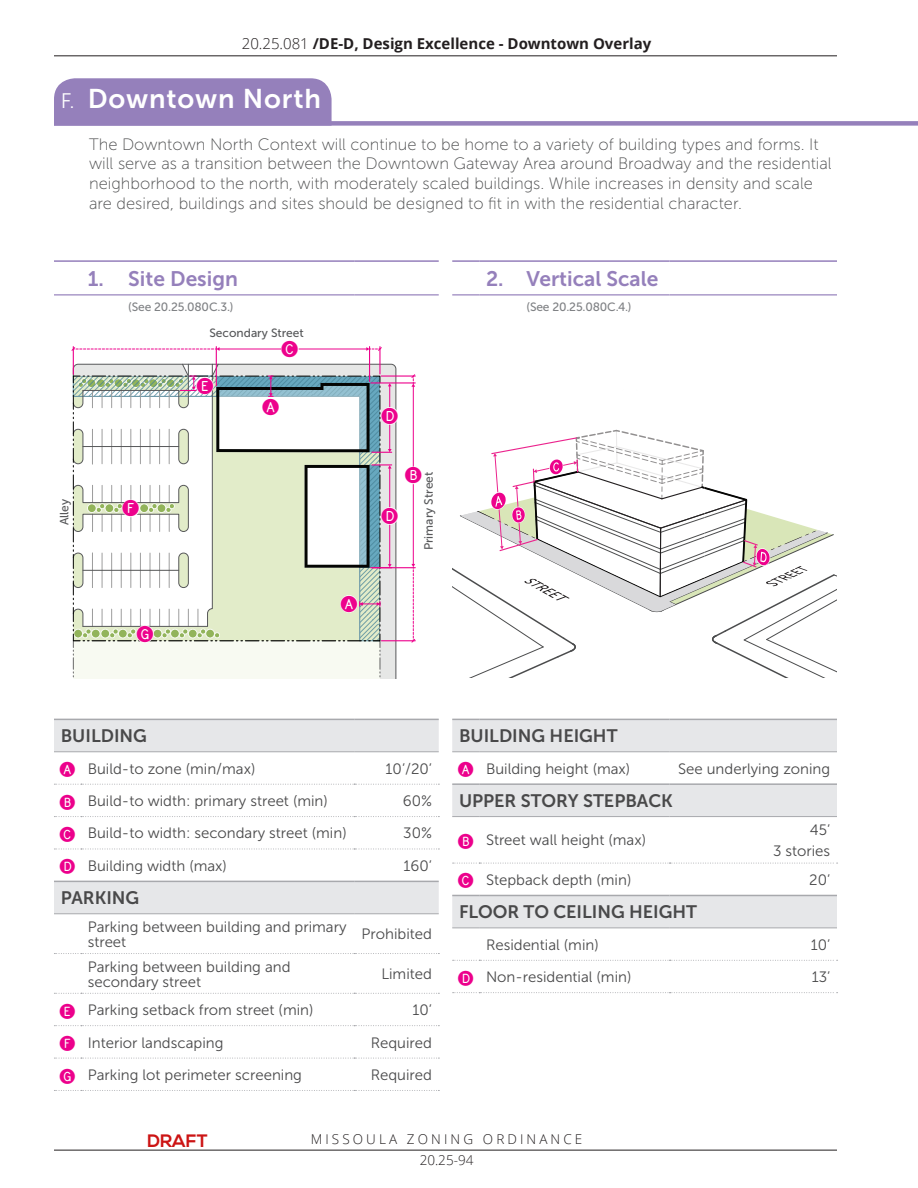
<style>
.page{position:relative;width:918px;height:1188px;background:#fff}
.page>*{position:absolute;margin:0;border:0;box-sizing:border-box;transform-origin:0 0}
.t1{font:27px "Museo Sans 700";letter-spacing:.03em;color:#fff}
.t2{font:21px "Museo Sans 700";color:#9580bb}
.t3{font:19.35px "Knappast";color:#ed028c}
.t4{font:18px "Museo Sans 700";color:#49494a}
.t5{font:700 18px "Nexa";color:#cc1414}
.t6{font:16.5px/19.8px "Museo Sans 100";color:#4b4c4d}
.t7{font:15px/15px "Museo Sans 300";color:#49494a}
.t8{font:700 15px "Open Sans";color:#231f20}
.t9{font:300 13.5px "Open Sans";letter-spacing:.23em;color:#231f20}
.t10{font:12px "Museo Sans 500";letter-spacing:-.01em;color:#808285}
.t11{font:12px "Museo Sans 500";color:#57585a}
.s1{font-weight:300}
.s2{font-family:"Museo Sans 300";font-size:21px}
.s3{font-family:"Knappast";font-size:18px;color:#ec008c}
</style>
<div class="page">
<hr style="left:54px;top:55px;width:783px;height:1px;background:#231f20">
<hr style="left:54px;top:1150px;width:783px;height:1px;background:#231f20">
<svg style="left:54px;top:720px;width:385px;height:193px"></svg>
<svg style="left:54px;top:816px;width:385px;height:1px"></svg>
<svg style="left:54px;top:849px;width:385px;height:1px"></svg>
<svg style="left:54px;top:719px;width:27px;height:1px"></svg>
<hr style="left:81px;top:719px;width:273px;height:1px;background:#a8a9ad">
<hr style="left:354px;top:719px;width:85px;height:1px;background:#a8a9ad">
<svg style="left:54px;top:881px;width:27px;height:1px"></svg>
<hr style="left:81px;top:881px;width:273px;height:1px;background:#a8a9ad">
<hr style="left:354px;top:881px;width:85px;height:1px;background:#a8a9ad">
<svg style="left:54px;top:784px;width:385px;height:1px"></svg>
<hr style="left:54px;top:260px;width:27px;height:2px;background:#9580bb">
<hr style="left:81px;top:260px;width:273px;height:2px;background:#9580bb">
<hr style="left:354px;top:260px;width:85px;height:2px;background:#9580bb">
<hr style="left:54px;top:294px;width:27px;height:2px;background:#aa9ac9">
<hr style="left:81px;top:294px;width:273px;height:2px;background:#aa9ac9">
<hr style="left:354px;top:294px;width:85px;height:2px;background:#aa9ac9">
<svg style="left:54px;top:751px;width:27px;height:1px"></svg>
<hr style="left:81px;top:751px;width:273px;height:1px;background:#a8a9ad">
<hr style="left:354px;top:751px;width:85px;height:1px;background:#a8a9ad">
<svg style="left:54px;top:913px;width:27px;height:1px"></svg>
<hr style="left:81px;top:913px;width:273px;height:1px;background:#a8a9ad">
<hr style="left:354px;top:913px;width:85px;height:1px;background:#a8a9ad">
<svg style="left:54px;top:953px;width:385px;height:1px"></svg>
<svg style="left:54px;top:993px;width:385px;height:1px"></svg>
<svg style="left:54px;top:1025px;width:385px;height:1px"></svg>
<svg style="left:54px;top:1058px;width:385px;height:1px"></svg>
<svg style="left:54px;top:1090px;width:385px;height:1px"></svg>
<hr style="left:413px;top:386px;width:1px;height:178px;background:#ed028c">
<hr style="left:372px;top:567px;width:43px;height:1px;background:#ed028c">
<hr style="left:371px;top:382px;width:44px;height:2px;background:#ed028c">
<hr style="left:381px;top:640px;width:34px;height:1px;background:#ed028c">
<hr style="left:381px;top:375px;width:34px;height:2px;background:#ed028c">
<svg style="left:411px;top:564px;width:4px;height:79px"></svg>
<div style="left:404px;top:467px;width:18px;height:17px;background:#fff;border-radius:50%"></div>
<svg style="left:71px;top:347px;width:321px;height:332px"></svg>
<svg style="left:411px;top:374px;width:4px;height:13px"></svg>
<div style="left:122px;top:500px;width:18px;height:17px;background:#fff;border-radius:50%"></div>
<div style="left:136px;top:625px;width:18px;height:18px;background:#fff;border-radius:50%"></div>
<svg style="left:452px;top:720px;width:385px;height:208px"></svg>
<svg style="left:452px;top:719px;width:27px;height:1px"></svg>
<hr style="left:479px;top:719px;width:191px;height:1px;background:#a8a9ad">
<hr style="left:670px;top:719px;width:167px;height:1px;background:#a8a9ad">
<hr style="left:452px;top:783px;width:27px;height:2px;background:#a8a9ad">
<hr style="left:479px;top:783px;width:191px;height:2px;background:#a8a9ad">
<hr style="left:670px;top:783px;width:167px;height:2px;background:#a8a9ad">
<svg style="left:452px;top:895px;width:27px;height:1px"></svg>
<hr style="left:479px;top:895px;width:191px;height:1px;background:#a8a9ad">
<hr style="left:670px;top:895px;width:167px;height:1px;background:#a8a9ad">
<hr style="left:452px;top:260px;width:27px;height:2px;background:#9580bb">
<hr style="left:479px;top:260px;width:191px;height:2px;background:#9580bb">
<hr style="left:670px;top:260px;width:167px;height:2px;background:#9580bb">
<hr style="left:452px;top:294px;width:27px;height:2px;background:#aa9ac9">
<hr style="left:479px;top:294px;width:191px;height:2px;background:#aa9ac9">
<hr style="left:670px;top:294px;width:167px;height:2px;background:#aa9ac9">
<svg style="left:452px;top:751px;width:27px;height:1px"></svg>
<hr style="left:479px;top:751px;width:191px;height:1px;background:#a8a9ad">
<hr style="left:670px;top:751px;width:167px;height:1px;background:#a8a9ad">
<svg style="left:452px;top:816px;width:27px;height:1px"></svg>
<hr style="left:479px;top:816px;width:191px;height:1px;background:#a8a9ad">
<hr style="left:670px;top:816px;width:167px;height:1px;background:#a8a9ad">
<svg style="left:452px;top:928px;width:27px;height:1px"></svg>
<hr style="left:479px;top:928px;width:191px;height:1px;background:#a8a9ad">
<hr style="left:670px;top:928px;width:167px;height:1px;background:#a8a9ad">
<svg style="left:453px;top:863px;width:385px;height:1px"></svg>
<svg style="left:453px;top:960px;width:385px;height:1px"></svg>
<svg style="left:453px;top:992px;width:385px;height:1px"></svg>
<svg style="left:452px;top:430px;width:385px;height:248px"></svg>
<div style="left:54px;top:78px;width:278px;height:43px;background:#9580bb"></div>
<div style="left:54px;top:121px;width:864px;height:5px;background:#9580bb"></div>
<p class="t8" style="left:242px;top:33px;width:411px"><span class="s1">20.25.081</span> /DE-D, Design Excellence - Downtown Overlay</p>
<h1 class="t1" style="left:61px;top:84px;width:262px"><span class="s2">F.</span> Downtown North</h1>
<p class="t6" style="left:89px;top:134px;width:744px">The Downtown North Context will continue to be home to a variety of building types and forms. It will serve as a transition between the Downtown Gateway Area around Broadway and the residential neighborhood to the north, with moderately scaled buildings. While increases in density and scale are desired, buildings and sites should be designed to fit in with the residential character.</p>
<h2 class="t2" style="left:88px;top:267px;width:152px">1. Site Design</h2>
<p class="t10" style="left:128px;top:300px;width:107px">(See 20.25.080C.3.)</p>
<p class="t11" style="left:209px;top:326px;width:96px">Secondary Street</p>
<p class="t3" style="left:281px;top:341px;width:19px">C</p>
<p class="t3" style="left:196px;top:377px;width:19px">E</p>
<p class="t3" style="left:262px;top:399px;width:19px">A</p>
<p class="t11" style="left:58px;top:525px;width:28px;rotate:-90deg">Alley</p>
<p class="t3" style="left:122px;top:500px;width:19px">F</p>
<p class="t3" style="left:136px;top:626px;width:19px">G</p>
<p class="t3" style="left:340px;top:595px;width:19px">A</p>
<p class="t3" style="left:381px;top:407px;width:19px">D</p>
<p class="t3" style="left:404px;top:467px;width:19px">B</p>
<p class="t11" style="left:422px;top:550px;width:80px;rotate:-90deg">Primary Street</p>
<p class="t3" style="left:381px;top:507px;width:19px">D</p>
<h2 class="t2" style="left:486px;top:267px;width:174px">2. Vertical Scale</h2>
<p class="t10" style="left:526px;top:300px;width:107px">(See 20.25.080C.4.)</p>
<p class="t4" style="left:61px;top:726px;width:88px">BUILDING</p>
<p class="t7" style="left:59px;top:761px;width:198px"><span class="s3">A</span> Build-to zone (min/max)</p>
<p class="t7" style="left:386px;top:761px;width:48px">10’/20’</p>
<p class="t7" style="left:59px;top:793px;width:270px"><span class="s3">B</span> Build-to width: primary street (min)</p>
<p class="t7" style="left:403px;top:793px;width:31px">60%</p>
<p class="t7" style="left:59px;top:826px;width:289px"><span class="s3">C</span> Build-to width: secondary street (min)</p>
<p class="t7" style="left:403px;top:826px;width:30px">30%</p>
<p class="t7" style="left:59px;top:858px;width:169px"><span class="s3">D</span> Building width (max)</p>
<p class="t7" style="left:404px;top:858px;width:30px">160’</p>
<p class="t4" style="left:61px;top:888px;width:80px">PARKING</p>
<p class="t7" style="left:88px;top:919px;width:260px">Parking between building and primary street</p>
<p class="t7" style="left:362px;top:927px;width:72px">Prohibited</p>
<p class="t7" style="left:88px;top:959px;width:204px">Parking between building and secondary street</p>
<p class="t7" style="left:381px;top:966px;width:52px">Limited</p>
<p class="t7" style="left:59px;top:1003px;width:256px"><span class="s3">E</span> Parking setback from street (min)</p>
<p class="t7" style="left:412px;top:1003px;width:21px">10’</p>
<p class="t7" style="left:59px;top:1035px;width:166px"><span class="s3">F</span> Interior landscaping</p>
<p class="t7" style="left:371px;top:1035px;width:63px">Required</p>
<p class="t7" style="left:59px;top:1067px;width:244px"><span class="s3">G</span> Parking lot perimeter screening</p>
<p class="t7" style="left:371px;top:1067px;width:63px">Required</p>
<p class="t4" style="left:459px;top:726px;width:160px">BUILDING HEIGHT</p>
<p class="t7" style="left:457px;top:761px;width:174px"><span class="s3">A</span> Building height (max)</p>
<p class="t7" style="left:678px;top:761px;width:154px">See underlying zoning</p>
<p class="t4" style="left:459px;top:791px;width:215px">UPPER STORY STEPBACK</p>
<p class="t7" style="left:457px;top:833px;width:190px"><span class="s3">B</span> Street wall height (max)</p>
<p class="t7" style="left:773px;top:819px;width:59px;line-height:21.8px;text-align:right">45’<br>3 stories</p>
<p class="t7" style="left:457px;top:872px;width:175px"><span class="s3">C</span> Stepback depth (min)</p>
<p class="t7" style="left:809px;top:872px;width:22px">20’</p>
<p class="t4" style="left:459px;top:902px;width:240px">FLOOR TO CEILING HEIGHT</p>
<p class="t7" style="left:486px;top:937px;width:114px">Residential (min)</p>
<p class="t7" style="left:811px;top:937px;width:21px">10’</p>
<p class="t7" style="left:457px;top:970px;width:175px"><span class="s3">D</span> Non-residential (min)</p>
<p class="t7" style="left:812px;top:970px;width:20px">13’</p>
<p class="t5" style="left:147px;top:1131px;width:62px">DRAFT</p>
<p class="t9" style="left:311px;top:1130px;width:273px">MISSOULA ZONING ORDINANCE</p>
<p class="t9" style="left:420px;top:1151px;width:55px">20.25-94</p>
</div>
